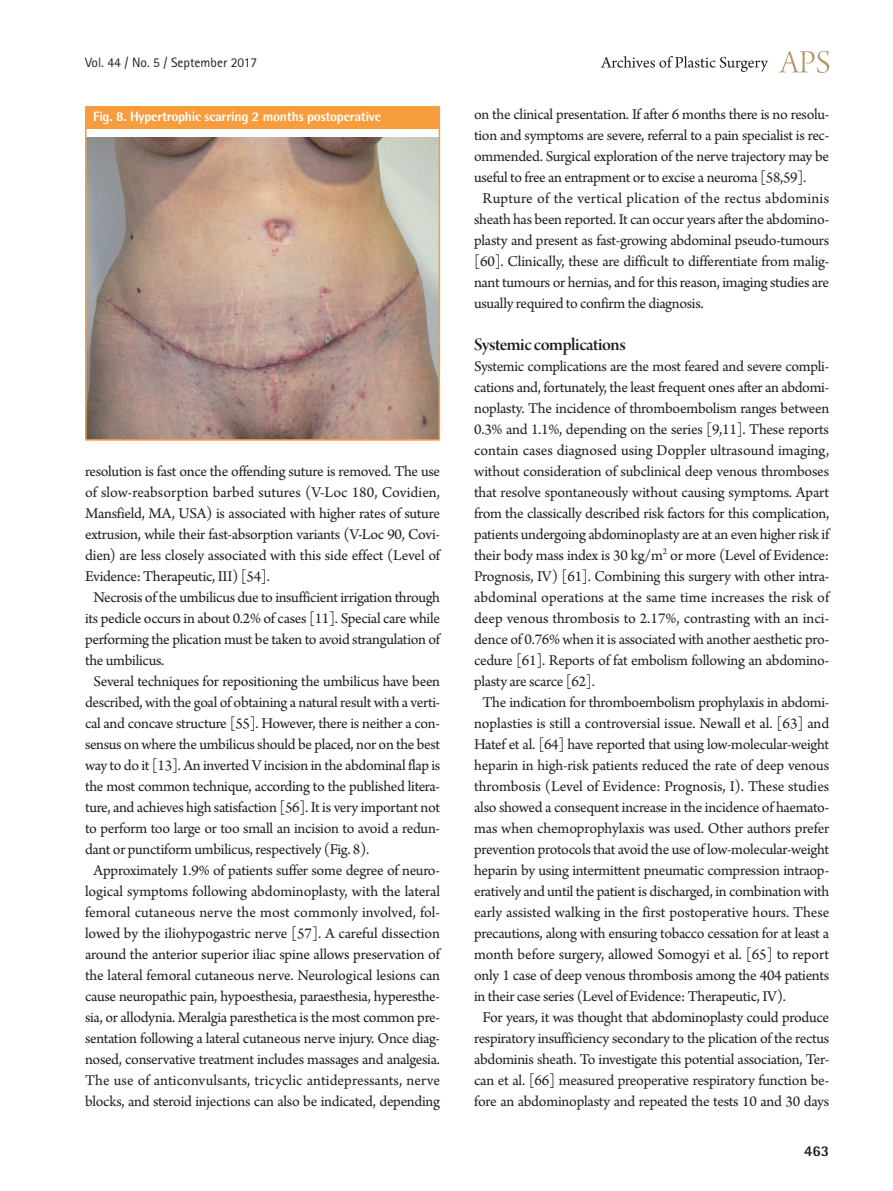
<style>
.page{position:relative;width:893px;height:1191px;background:#fff}
.page>*{position:absolute;margin:0;border:0;box-sizing:border-box;transform-origin:0 0}
.중제목{font:18.75px "Arno Pro Smbd Display";letter-spacing:-.025em;color:#231f20}
.본문{font:15.75px/21px "Arno Pro";letter-spacing:-.02em;color:#231f20;text-align:justify}
.본문_0{font:15.75px/21px "Arno Pro";letter-spacing:-.02em;color:#231f20;text-align:justify}
.t1{font:800 15px "Rotis Semi Sans Std";color:#231f20}
.표그림제목{font:800 13.5px "Rotis Semi Sans Std";letter-spacing:-.02em;color:#fff}
.t2{font:13.5px "Rotis Sans Serif Std";color:#231f20}
</style>
<div class="page">
<svg style="left:779px;top:51px;width:50px;height:22px"></svg>
<svg style="left:601px;top:56px;width:167px;height:16px"></svg>
<img style="left:88px;top:137px;width:349px;height:301px">
<div style="left:85px;top:106px;width:354px;height:23px;background:#f89d3d"></div>
<div style="left:85px;top:106px;width:355px;height:335px;border:2px solid #f89d3d"></div>
<p class="t2" style="left:85px;top:54px;width:174px">Vol. 44 / No. 5 / September 2017</p>
<p class="표그림제목" style="left:93px;top:108px;width:290px">Fig. 8. Hypertrophic scarring 2 months postoperative</p>
<p class="본문" style="left:85px;top:462px;width:357px">resolution is fast once the offending suture is removed. The use of slow-reabsorption barbed sutures (V-Loc 180, Covidien, Mansfield, MA, USA) is associated with higher rates of suture extrusion, while their fast-absorption variants (V-Loc 90, Covi&shy;dien) are less closely associated with this side effect (Level of Evidence: Therapeutic, III) [54].</p>
<p class="본문" style="left:85px;top:588px;width:357px;text-indent:9px">Necrosis of the umbilicus due to insufficient irrigation through its pedicle occurs in about 0.2% of cases [11]. Special care while performing the plication must be taken to avoid strangulation of the umbilicus.</p>
<p class="본문" style="left:85px;top:672px;width:357px;text-indent:9px">Several techniques for repositioning the umbilicus have been described, with the goal of obtaining a natural result with a verti&shy;cal and concave structure [55]. However, there is neither a con&shy;sensus on where the umbilicus should be placed, nor on the best way to do it [13]. An inverted V incision in the abdominal flap is the most common technique, according to the published litera&shy;ture, and achieves high satisfaction [56]. It is very important not to perform too large or too small an incision to avoid a redun&shy;dant or punctiform umbilicus, respectively (Fig. 8).</p>
<p class="본문" style="left:85px;top:861px;width:357px;text-align:center">Approximately 1.9% of patients suffer some degree of neuro&shy;logical symptoms following abdominoplasty, with the lateral femoral cutaneous nerve the most commonly involved, fol&shy;lowed by the iliohypogastric nerve [57]. A careful dissection around the anterior superior iliac spine allows preservation of the lateral femoral cutaneous nerve. Neurological lesions can cause neuropathic pain, hypoesthesia, paraesthesia, hyperesthe&shy;sia, or allodynia. Meralgia paresthetica is the most common pre&shy;sentation following a lateral cutaneous nerve injury. Once diag&shy;nosed, conservative treatment includes massages and analgesia.<br>The use of anticonvulsants, tricyclic antidepressants, nerve blocks, and steroid injections can also be indicated, depending</p>
<p class="본문" style="left:474px;top:105px;width:357px">on the clinical presentation. If after 6 months there is no resolu&shy;tion and symptoms are severe, referral to a pain specialist is rec&shy;ommended. Surgical exploration of the nerve trajectory may be useful to free an entrapment or to excise a neuroma [58,59].</p>
<p class="본문" style="left:474px;top:189px;width:357px;text-indent:9px">Rupture of the vertical plication of the rectus abdominis sheath has been reported. It can occur years after the abdomino&shy;plasty and present as fast-growing abdominal pseudo-tumours [60]. Clinically, these are difficult to differentiate from malig&shy;nant tumours or hernias, and for this reason, imaging studies are usually required to confirm the diagnosis.</p>
<p class="중제목" style="left:474px;top:334px;width:153px">Systemic complications</p>
<p class="본문_0" style="left:474px;top:357px;width:357px">Systemic complications are the most feared and severe compli&shy;cations and, fortunately, the least frequent ones after an abdomi&shy;noplasty. The incidence of thromboembolism ranges between 0.3% and 1.1%, depending on the series [9,11]. These reports contain cases diagnosed using Doppler ultrasound imaging, without consideration of subclinical deep venous thromboses that resolve spontaneously without causing symptoms. Apart from the classically described risk factors for this complication, patients undergoing abdominoplasty are at an even higher risk if their body mass index is 30 kg/m<sup>2</sup> or more (Level of Evidence:<br>Prognosis, IV) [61]. Combining this surgery with other intra&shy;abdominal operations at the same time increases the risk of deep venous thrombosis to 2.17%, contrasting with an inci&shy;dence of 0.76% when it is associated with another aesthetic pro&shy;cedure [61]. Reports of fat embolism following an abdomino&shy;plasty are scarce [62].</p>
<p class="본문" style="left:474px;top:693px;width:357px;text-indent:9px">The indication for thromboembolism prophylaxis in abdomi&shy;noplasties is still a controversial issue. Newall et al. [63] and Hatef et al. [64] have reported that using low-molecular-weight heparin in high-risk patients reduced the rate of deep venous thrombosis (Level of Evidence: Prognosis, I). These studies also showed a consequent increase in the incidence of haemato&shy;mas when chemoprophylaxis was used. Other authors prefer prevention protocols that avoid the use of low-molecular-weight heparin by using intermittent pneumatic compression intraop&shy;eratively and until the patient is discharged, in combination with early assisted walking in the first postoperative hours. These precautions, along with ensuring tobacco cessation for at least a month before surgery, allowed Somogyi et al. [65] to report only 1 case of deep venous thrombosis among the 404 patients in their case series (Level of Evidence: Therapeutic, IV).</p>
<p class="본문" style="left:474px;top:1008px;width:357px;text-align:center">For years, it was thought that abdominoplasty could produce respiratory insufficiency secondary to the plication of the rectus abdominis sheath. To investigate this potential association, Ter&shy;can et al. [66] measured preoperative respiratory function be&shy;fore an abdominoplasty and repeated the tests 10 and 30 days</p>
<p class="t1" style="left:804px;top:1141px;width:27px">463</p>
</div>
